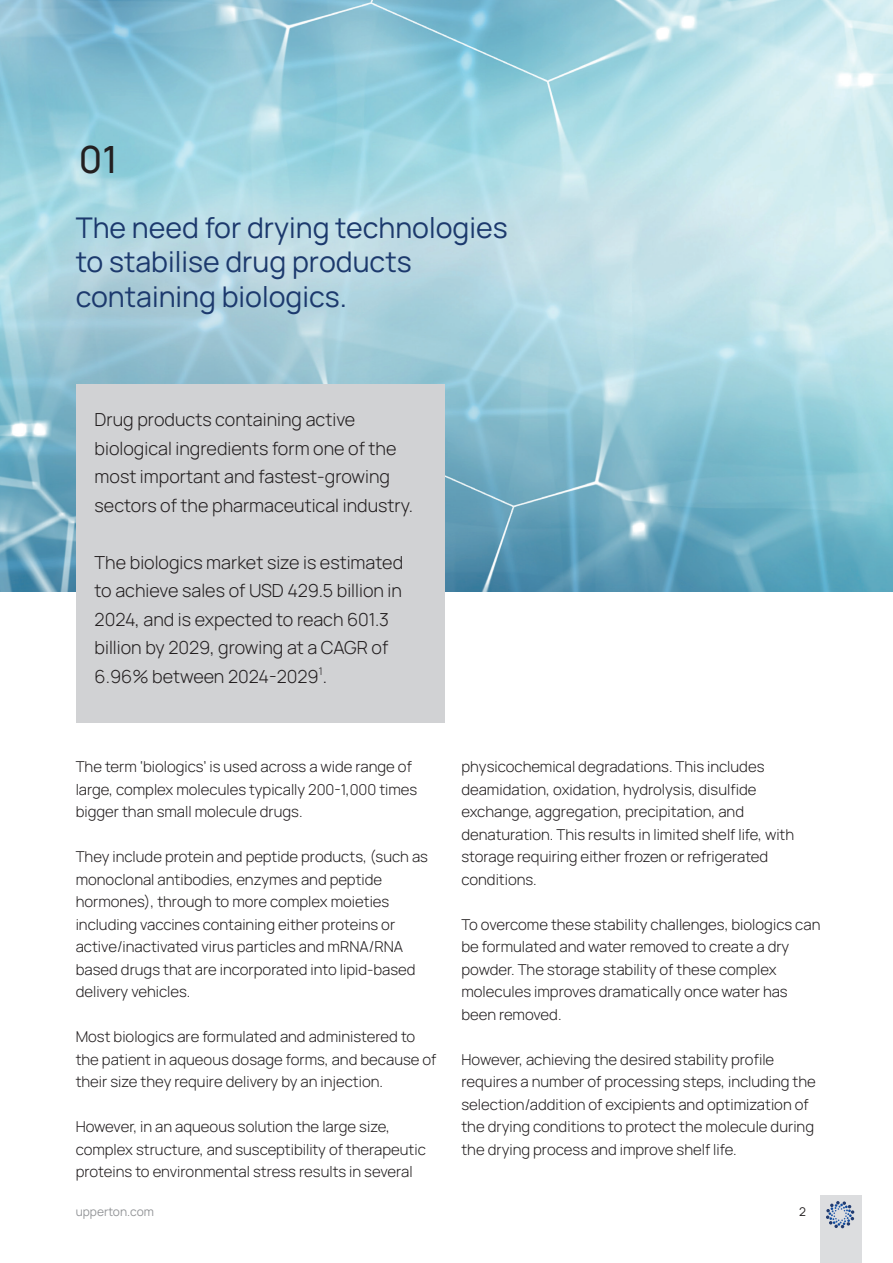
<style>
.page{position:relative;width:893px;height:1263px;background:#fff}
.page>*{position:absolute;margin:0;border:0;box-sizing:border-box;transform-origin:0 0}
.t1{font:500 37.5px "Manrope";color:#231f20}
.t2{font:28.5px/34.5px "Manrope";color:#1c396d}
.t3{font:300 18px/28.5px "Manrope";color:#231f20}
.t4{font:300 15px/22.5px "Manrope";color:#231f20}
.t5{font:12px "Manrope";color:#939598}
.t6{font:12px "Manrope";color:#231f20}
</style>
<div class="page">
<img style="left:0;top:0;width:893px;height:591px">
<div style="left:76px;top:384px;width:368px;height:339px;background:#d1d2d4"></div>
<div style="left:820px;top:1195px;width:41px;height:68px;background:#dcdddf"></div>
<svg style="left:826px;top:1201px;width:28px;height:27px"></svg>
<h1 class="t1" style="left:79px;top:130px;width:40px">01</h1>
<h2 class="t2" style="left:76px;top:208px;width:434px">The need for drying technologies to stabilise drug products containing biologics.</h2>
<p class="t3" style="left:95px;top:405px;width:320px">Drug products containing active biological ingredients form one of the most important and fastest-growing sectors of the pharmaceutical industry.</p>
<p class="t3" style="left:95px;top:547px;width:310px">The biologics market size is estimated to achieve sales of USD 429.5 billion in 2024, and is expected to reach 601.3 billion by 2029, growing at a CAGR of 6.96% between 2024-2029<sup>1</sup>.</p>
<p class="t4" style="left:76px;top:755px;width:343px">The term ‘biologics’ is used across a wide range of large, complex molecules typically 200-1,000 times bigger than small molecule drugs.</p>
<p class="t4" style="left:76px;top:845px;width:354px">They include protein and peptide products, (such as monoclonal antibodies, enzymes and peptide hormones), through to more complex moieties including vaccines containing either proteins or active/inactivated virus particles and mRNA/RNA based drugs that are incorporated into lipid-based delivery vehicles.</p>
<p class="t4" style="left:76px;top:1025px;width:362px">Most biologics are formulated and administered to the patient in aqueous dosage forms, and because of their size they require delivery by an injection.</p>
<p class="t4" style="left:76px;top:1115px;width:352px">However, in an aqueous solution the large size, complex structure, and susceptibility of therapeutic proteins to environmental stress results in several</p>
<p class="t5" style="left:76px;top:1202px;width:80px">upperton.com</p>
<p class="t4" style="left:461px;top:755px;width:334px">physicochemical degradations. This includes deamidation, oxidation, hydrolysis, disulfide exchange, aggregation, precipitation, and denaturation. This results in limited shelf life, with storage requiring either frozen or refrigerated conditions.</p>
<p class="t4" style="left:461px;top:912px;width:361px">To overcome these stability challenges, biologics can be formulated and water removed to create a dry powder. The storage stability of these complex molecules improves dramatically once water has been removed.</p>
<p class="t4" style="left:461px;top:1047px;width:356px">However, achieving the desired stability profile requires a number of processing steps, including the selection/addition of excipients and optimization of the drying conditions to protect the molecule during the drying process and improve shelf life.</p>
<p class="t6" style="left:799px;top:1202px;width:8px">2</p>
</div>
